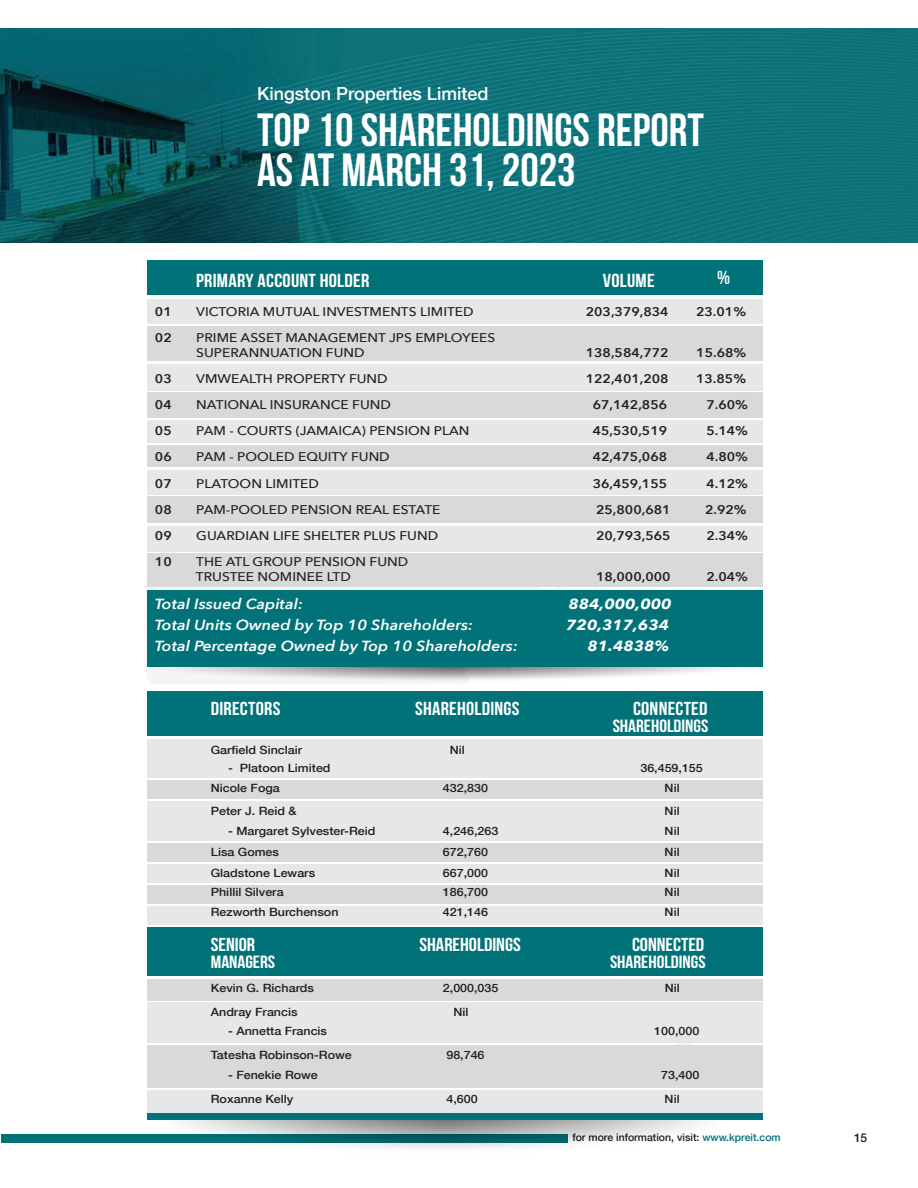
<style>
.page{position:relative;width:918px;height:1188px;background:#fff}
.page>*{position:absolute;margin:0;border:0;box-sizing:border-box;transform-origin:0 0}
.t1{font:46.5px/40.5px "Bebas Neue";color:#fff}
.t2{font:18.9px "Bebas Neue";letter-spacing:.01em;color:#fff;scale:1.1 1}
.t3{font:18.75px "Bebas Neue";letter-spacing:.01em;color:#fff;scale:1.1 1}
.t4{font:500 18px "Helvetica Neue";color:#fff}
.t5{font:17.7px "Bebas Neue";color:#fff;scale:1.1 1}
.t6{font:italic 600 14.7px "Avenir Next";color:#fff;scale:1.1 1}
.t7{font:italic 700 14.7px "Avenir Next";color:#fff;scale:1.1 1}
.t8{font:500 12.6px/14.7px "Avenir Next";color:#221f1f;scale:1.1 1}
.t9{font:600 12.6px "Avenir Next";color:#221f1f;scale:1.1 1}
.t10{font:500 12px "Helvetica Neue";color:#221f1f}
.t11{font:500 11.4px "Helvetica Neue";color:#221e1f;scale:1.1 1}
.t12{font:500 10.5px "Helvetica Neue";color:#221f1f}
.s1{color:#007278}
</style>
<div class="page">
<div style="left:1px;top:1134px;width:567px;height:9px;background:#007278"></div>
<svg style="left:147px;top:288px;width:616px;height:740px"></svg>
<svg style="left:147px;top:667px;width:602px;height:17px"></svg>
<img style="left:147px;top:682px;width:554px;height:1px">
<img style="left:147px;top:667px;width:601px;height:15px">
<img style="left:148px;top:680px;width:599px;height:1px">
<img style="left:149px;top:667px;width:597px;height:13px">
<img style="left:150px;top:667px;width:596px;height:12px">
<img style="left:151px;top:667px;width:594px;height:11px">
<img style="left:152px;top:676px;width:592px;height:1px">
<img style="left:153px;top:667px;width:591px;height:9px">
<img style="left:154px;top:674px;width:589px;height:1px">
<img style="left:155px;top:673px;width:587px;height:1px">
<img style="left:155px;top:667px;width:587px;height:6px">
<img style="left:157px;top:671px;width:584px;height:1px">
<img style="left:157px;top:667px;width:584px;height:4px">
<img style="left:159px;top:667px;width:581px;height:3px">
<img style="left:159px;top:667px;width:580px;height:2px">
<img style="left:161px;top:667px;width:577px;height:1px">
<div style="left:147px;top:579px;width:616px;height:87px;background:linear-gradient(to right,#f3f2f2,#fff)"></div>
<div style="left:147px;top:299px;width:615px;height:25px;background:#e6e7e8"></div>
<div style="left:147px;top:326px;width:615px;height:35px;background:#d8d9db"></div>
<div style="left:147px;top:364px;width:615px;height:26px;background:#e6e7e8"></div>
<div style="left:147px;top:392px;width:615px;height:26px;background:#d8d9db"></div>
<div style="left:147px;top:420px;width:615px;height:23px;background:#e6e7e8"></div>
<div style="left:147px;top:445px;width:615px;height:22px;background:#d8d9db"></div>
<div style="left:147px;top:470px;width:615px;height:24px;background:#e6e7e8"></div>
<div style="left:147px;top:497px;width:615px;height:26px;background:#d8d9db"></div>
<div style="left:147px;top:553px;width:615px;height:33px;background:#d8d9db"></div>
<div style="left:147px;top:526px;width:615px;height:25px;background:#e6e7e8"></div>
<div style="left:147px;top:260px;width:615px;height:34px;background:#007278"></div>
<div style="left:147px;top:590px;width:615px;height:77px;background:#007278"></div>
<img style="left:0;top:28px;width:918px;height:215px">
<div style="left:147px;top:1028px;width:616px;height:86px;background:linear-gradient(to right,#fff,#fff)"></div>
<div style="left:147px;top:1002px;width:615px;height:41px;background:#e6e7e8"></div>
<div style="left:147px;top:1090px;width:615px;height:25px;background:#e6e7e8"></div>
<div style="left:147px;top:801px;width:615px;height:40px;background:#e6e7e8"></div>
<div style="left:147px;top:979px;width:615px;height:21px;background:#d8d9db"></div>
<div style="left:147px;top:1045px;width:615px;height:42px;background:#d8d9db"></div>
<div style="left:147px;top:691px;width:615px;height:45px;background:#007278"></div>
<div style="left:147px;top:927px;width:615px;height:49px;background:#007278"></div>
<div style="left:147px;top:739px;width:615px;height:39px;background:#e6e7e8"></div>
<div style="left:147px;top:780px;width:615px;height:19px;background:#d8d9db"></div>
<div style="left:147px;top:843px;width:615px;height:19px;background:#d8d9db"></div>
<div style="left:147px;top:864px;width:615px;height:19px;background:#e6e7e8"></div>
<div style="left:147px;top:906px;width:615px;height:19px;background:#e6e7e8"></div>
<div style="left:147px;top:885px;width:615px;height:19px;background:#d8d9db"></div>
<div style="left:147px;top:1113px;width:615px;height:7px;background:#007278"></div>
<h3 class="t4" style="left:257px;top:87px;width:233px">Kingston Properties Limited</h3>
<h1 class="t1" style="left:257px;top:111px;width:449px">TOP 10 SHAREHOLDINGS REPORT<br>AS AT MARCH 31, 2023</h1>
<h2 class="t2" style="left:196px;top:270px;width:159px">PRIMARY ACCOUNT HOLDER</h2>
<h2 class="t2" style="left:603px;top:270px;width:49px">VOLUME</h2>
<h2 class="t2" style="left:717px;top:266px;width:13px">%</h2>
<p class="t9" style="left:155px;top:306px;width:17px">01</p>
<p class="t8" style="left:196px;top:305px;width:254px">VICTORIA MUTUAL INVESTMENTS LIMITED</p>
<p class="t9" style="left:586px;top:306px;width:77px">203,379,834</p>
<p class="t9" style="left:696px;top:306px;width:47px">23.01%</p>
<p class="t9" style="left:155px;top:333px;width:17px">02</p>
<p class="t8" style="left:196px;top:331px;width:273px">PRIME ASSET MANAGEMENT JPS EMPLOYEES<br>SUPERANNUATION FUND</p>
<p class="t9" style="left:586px;top:347px;width:77px">138,584,772</p>
<p class="t9" style="left:696px;top:347px;width:47px">15.68%</p>
<p class="t9" style="left:155px;top:373px;width:17px">03</p>
<p class="t8" style="left:196px;top:372px;width:176px">VMWEALTH PROPERTY FUND</p>
<p class="t9" style="left:586px;top:373px;width:77px">122,401,208</p>
<p class="t9" style="left:696px;top:373px;width:47px">13.85%</p>
<p class="t9" style="left:155px;top:400px;width:17px">04</p>
<p class="t8" style="left:196px;top:398px;width:179px">NATIONAL INSURANCE FUND</p>
<p class="t9" style="left:593px;top:400px;width:69px">67,142,856</p>
<p class="t9" style="left:706px;top:400px;width:39px">7.60%</p>
<p class="t9" style="left:155px;top:426px;width:17px">05</p>
<p class="t8" style="left:196px;top:424px;width:250px">PAM - COURTS (JAMAICA) PENSION PLAN</p>
<p class="t9" style="left:593px;top:426px;width:69px">45,530,519</p>
<p class="t9" style="left:706px;top:426px;width:39px">5.14%</p>
<p class="t9" style="left:155px;top:452px;width:17px">06</p>
<p class="t8" style="left:196px;top:450px;width:177px">PAM - POOLED EQUITY FUND</p>
<p class="t9" style="left:593px;top:452px;width:69px">42,475,068</p>
<p class="t9" style="left:706px;top:452px;width:39px">4.80%</p>
<p class="t9" style="left:155px;top:478px;width:17px">07</p>
<p class="t8" style="left:196px;top:477px;width:113px">PLATOON LIMITED</p>
<p class="t9" style="left:593px;top:478px;width:69px">36,459,155</p>
<p class="t9" style="left:706px;top:478px;width:39px">4.12%</p>
<p class="t9" style="left:155px;top:504px;width:17px">08</p>
<p class="t8" style="left:196px;top:503px;width:224px">PAM-POOLED PENSION REAL ESTATE</p>
<p class="t9" style="left:596px;top:504px;width:69px">25,800,681</p>
<p class="t9" style="left:705px;top:504px;width:39px">2.92%</p>
<p class="t9" style="left:155px;top:531px;width:17px">09</p>
<p class="t8" style="left:196px;top:529px;width:221px">GUARDIAN LIFE SHELTER PLUS FUND</p>
<p class="t9" style="left:596px;top:531px;width:69px">20,793,565</p>
<p class="t9" style="left:706px;top:531px;width:39px">2.34%</p>
<p class="t9" style="left:155px;top:557px;width:17px">10</p>
<p class="t8" style="left:196px;top:555px;width:195px">THE ATL GROUP PENSION FUND<br>TRUSTEE NOMINEE LTD</p>
<p class="t9" style="left:596px;top:571px;width:69px">18,000,000</p>
<p class="t9" style="left:706px;top:571px;width:39px">2.04%</p>
<p class="t6" style="left:155px;top:598px;width:136px">Total Issued Capital:</p>
<p class="t7" style="left:569px;top:598px;width:95px">884,000,000</p>
<p class="t6" style="left:155px;top:619px;width:291px">Total Units Owned by Top 10 Shareholders:</p>
<p class="t7" style="left:566px;top:619px;width:95px">720,317,634</p>
<p class="t6" style="left:155px;top:640px;width:332px">Total Percentage Owned by Top 10 Shareholders:</p>
<p class="t7" style="left:588px;top:640px;width:76px">81.4838%</p>
<h3 class="t3" style="left:211px;top:697px;width:65px">DIRECTORS</h3>
<h3 class="t3" style="left:415px;top:697px;width:96px">SHAREHOLDINGS</h3>
<h3 class="t3" style="left:633px;top:697px;width:69px">CONNECTED</h3>
<h3 class="t5" style="left:613px;top:716px;width:88px">SHAREHOLDINGS</h3>
<p class="t11" style="left:211px;top:745px;width:85px">Garfield Sinclair</p>
<p class="t11" style="left:450px;top:745px;width:15px">Nil</p>
<p class="t11" style="left:228px;top:764px;width:95px">- Platoon Limited</p>
<p class="t11" style="left:640px;top:764px;width:58px">36,459,155</p>
<p class="t11" style="left:211px;top:784px;width:64px">Nicole Foga</p>
<p class="t11" style="left:443px;top:784px;width:43px">432,830</p>
<p class="t11" style="left:665px;top:784px;width:15px">Nil</p>
<p class="t11" style="left:211px;top:807px;width:80px">Peter J. Reid &amp;</p>
<p class="t11" style="left:665px;top:807px;width:15px">Nil</p>
<p class="t11" style="left:228px;top:827px;width:135px">- Margaret Sylvester-Reid</p>
<p class="t11" style="left:443px;top:827px;width:52px">4,246,263</p>
<p class="t11" style="left:665px;top:827px;width:15px">Nil</p>
<p class="t11" style="left:211px;top:847px;width:64px">Lisa Gomes</p>
<p class="t11" style="left:443px;top:847px;width:43px">672,760</p>
<p class="t11" style="left:665px;top:847px;width:15px">Nil</p>
<p class="t11" style="left:211px;top:868px;width:96px">Gladstone Lewars</p>
<p class="t11" style="left:443px;top:868px;width:43px">667,000</p>
<p class="t11" style="left:665px;top:868px;width:15px">Nil</p>
<p class="t11" style="left:211px;top:888px;width:68px">Phillil Silvera</p>
<p class="t11" style="left:443px;top:888px;width:43px">186,700</p>
<p class="t11" style="left:665px;top:888px;width:15px">Nil</p>
<p class="t11" style="left:211px;top:908px;width:118px">Rezworth Burchenson</p>
<p class="t11" style="left:443px;top:908px;width:43px">421,146</p>
<p class="t11" style="left:665px;top:908px;width:15px">Nil</p>
<h3 class="t3" style="left:211px;top:933px;width:42px">SENIOR</h3>
<h3 class="t3" style="left:420px;top:933px;width:94px">SHAREHOLDINGS</h3>
<h3 class="t3" style="left:632px;top:933px;width:67px">CONNECTED</h3>
<h3 class="t5" style="left:211px;top:951px;width:60px">MANAGERS</h3>
<h3 class="t5" style="left:610px;top:951px;width:88px">SHAREHOLDINGS</h3>
<p class="t11" style="left:211px;top:983px;width:95px">Kevin G. Richards</p>
<p class="t11" style="left:443px;top:983px;width:52px">2,000,035</p>
<p class="t11" style="left:665px;top:983px;width:15px">Nil</p>
<p class="t11" style="left:211px;top:1007px;width:80px">Andray Francis</p>
<p class="t11" style="left:453px;top:1007px;width:15px">Nil</p>
<p class="t11" style="left:228px;top:1027px;width:91px">- Annetta Francis</p>
<p class="t11" style="left:654px;top:1027px;width:43px">100,000</p>
<p class="t11" style="left:211px;top:1051px;width:130px">Tatesha Robinson-Rowe</p>
<p class="t11" style="left:446px;top:1051px;width:36px">98,746</p>
<p class="t11" style="left:228px;top:1071px;width:83px">- Fenekie Rowe</p>
<p class="t11" style="left:661px;top:1071px;width:36px">73,400</p>
<p class="t11" style="left:211px;top:1095px;width:77px">Roxanne Kelly</p>
<p class="t11" style="left:446px;top:1095px;width:30px">4,600</p>
<p class="t11" style="left:665px;top:1095px;width:15px">Nil</p>
<p class="t12" style="left:572px;top:1133px;width:210px">for more information, visit: <span class="s1">www.kpreit.com</span></p>
<p class="t10" style="left:854px;top:1133px;width:15px">15</p>
</div>
